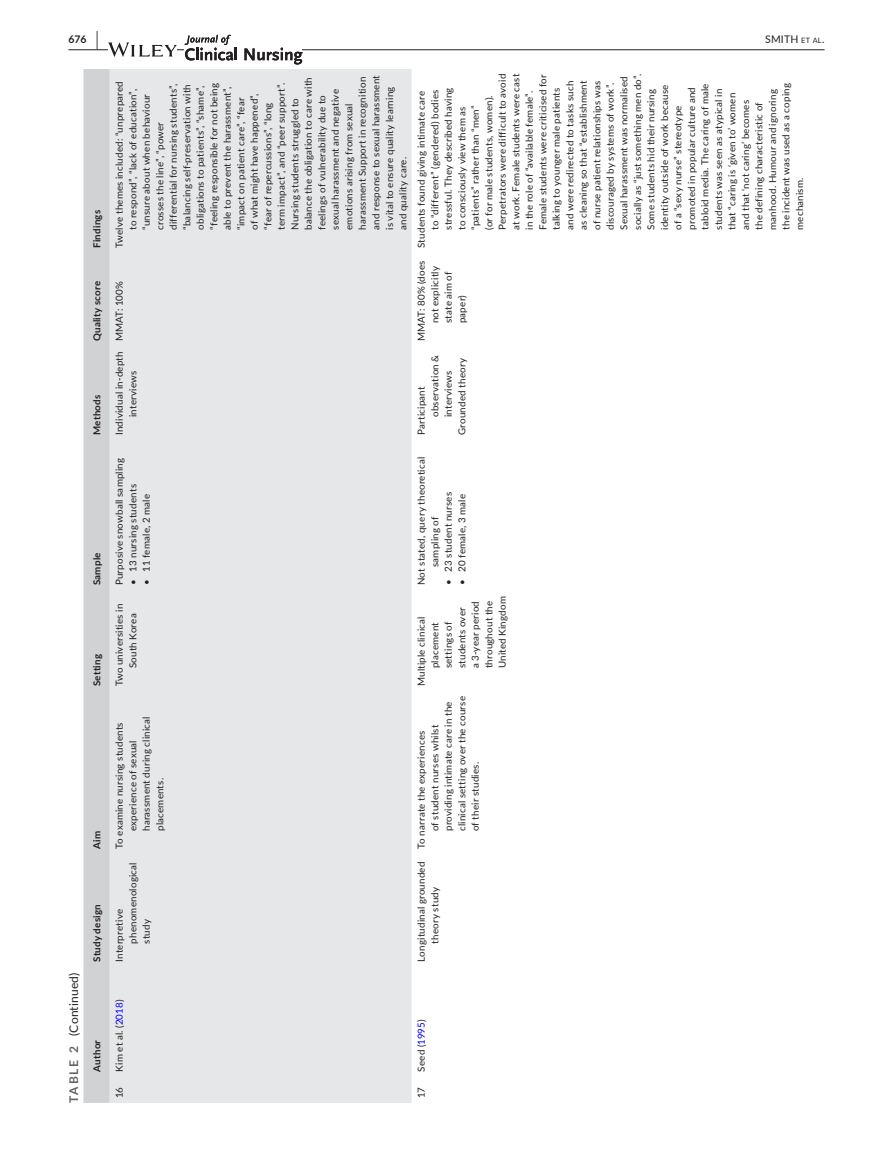
<style>
.page{position:relative;width:893px;height:1174px;background:#fff}
.page>*{position:absolute;margin:0;border:0;box-sizing:border-box;transform-origin:0 0}
.t1{font:12px "Lato";letter-spacing:.015em;color:#231f20}
.t2{font:10.5px "Lato";letter-spacing:.02em;color:#231f20}
.t3{font:700 10.5px "Lato";color:#231f20}
.t4{font:9.75px/13.5px "Lato";letter-spacing:.02em;color:#231f20}
.t5{font:700 9.75px "Lato";letter-spacing:.02em;color:#231f20}
.s1{font-size:19.5px}
.s2{font-size:7.35px}
.s3{font-weight:700;color:#636366}
.s4{color:#00f}
</style>
<div class="page">
<hr style="left:68px;top:49px;width:756px;height:1px;background:#231f20">
<svg style="left:108px;top:42px;width:69px;height:15px"></svg>
<div style="left:185px;top:35px;width:117px;height:30px;background:#fff"></div>
<svg style="left:185px;top:35px;width:52px;height:25px"></svg>
<svg style="left:244px;top:48px;width:58px;height:17px"></svg>
<svg style="left:83px;top:69px;width:27px;height:1033px;background:#d3d4d6"></svg>
<div style="left:110px;top:69px;width:302px;height:1033px;background:#e6e7e9"></div>
<p class="t3" style="left:68px;top:31px;width:31px">676 <span class="s1">|</span></p>
<p class="t2" style="left:765px;top:31px;width:61px">SMITH <span class="s2">et al</span>.</p>
<p class="t1" style="left:65px;top:1102px;width:132px;rotate:-90deg"><span class="s3">TABLE 2</span> (Continued)</p>
<p class="t5" style="left:90px;top:248px;width:39px;rotate:-90deg">Findings</p>
<p class="t5" style="left:90px;top:341px;width:62px;rotate:-90deg">Quality score</p>
<p class="t5" style="left:90px;top:435px;width:42px;rotate:-90deg">Methods</p>
<p class="t5" style="left:90px;top:585px;width:34px;rotate:-90deg">Sample</p>
<p class="t5" style="left:90px;top:686px;width:34px;rotate:-90deg">Setting</p>
<p class="t5" style="left:90px;top:849px;width:19px;rotate:-90deg">Aim</p>
<p class="t5" style="left:90px;top:961px;width:59px;rotate:-90deg">Study design</p>
<p class="t4" style="left:112px;top:230px;width:156px;text-indent:-18px;rotate:-90deg">Twelve themes included: “unprepared to respond”, “lack of education”, “unsure about when behaviour crosses the line”, “power differential for nursing students”, “balancing self-preservation with obligations to patients”, “shame”, “feeling responsible for not being able to prevent the harassment”, “impact on patient care”, “fear<br>of what might have happened”, “fear of repercussions”, “long<br>term impact”, and “peer support”.<br>Nursing students struggled to balance the obligation to care with feelings of vulnerability due to sexual harassment and negative emotions arising from sexual harassment Support in recognition and response to sexual harassment is vital to ensure quality learning and quality care.</p>
<p class="t4" style="left:112px;top:341px;width:62px;rotate:-90deg">MMAT: 100%</p>
<p class="t4" style="left:112px;top:435px;width:85px;text-align:center;rotate:-90deg">Individual in-depth interviews</p>
<p class="t4" style="left:112px;top:585px;width:129px;rotate:-90deg">Purposive snowball sampling</p>
<p class="t4" style="left:126px;top:585px;width:103px;rotate:-90deg">• 13 nursing students</p>
<p class="t4" style="left:139px;top:585px;width:92px;rotate:-90deg">• 11 female, 2 male</p>
<p class="t4" style="left:112px;top:668px;width:66px;text-indent:-18px;rotate:-90deg">Two universities in<br>South Korea</p>
<p class="t4" style="left:112px;top:831px;width:116px;text-indent:-18px;rotate:-90deg">To examine nursing students experience of sexual harassment during clinical placements.</p>
<p class="t4" style="left:112px;top:943px;width:83px;text-indent:-18px;rotate:-90deg">Interpretive phenomenological study</p>
<p class="t4" style="left:414px;top:230px;width:158px;text-indent:-18px;rotate:-90deg">Students found giving intimate care<br>to “different” (gendered) bodies stressful. They described having<br>to consciously view them as “patients” rather than “men”<br>(or for male students, women).<br>Perpetrators were difficult to avoid at work. Female students were cast in the role of “available female”.<br>Female students were criticised for talking to younger male patients and were redirected to tasks such as cleaning so that “establishment of nurse patient relationships was discouraged by systems of work”.<br>Sexual harassment was normalised socially as “just something men do”.<br>Some students hid their nursing identity outside of work because of a “sexy nurse” stereotype promoted in popular culture and tabloid media. The caring of male students was seen as atypical in that “caring is ‘given to’ women<br>and that ‘not caring’ becomes<br>the defining characteristic of manhood. Humour and ignoring the incident was used as a coping mechanism.</p>
<p class="t4" style="left:414px;top:323px;width:64px;text-indent:-18px;rotate:-90deg">MMAT: 80% (does not explicitly state aim of paper)</p>
<p class="t4" style="left:428px;top:417px;width:64px;rotate:-90deg">observation &amp;</p>
<p class="t4" style="left:455px;top:435px;width:78px;rotate:-90deg">Grounded theory</p>
<p class="t4" style="left:441px;top:417px;width:48px;rotate:-90deg">interviews</p>
<p class="t4" style="left:414px;top:435px;width:50px;rotate:-90deg">Participant</p>
<p class="t4" style="left:414px;top:567px;width:112px;text-indent:-18px;rotate:-90deg">Not stated, query theoretical sampling of</p>
<p class="t4" style="left:441px;top:585px;width:95px;rotate:-90deg">• 23 student nurses</p>
<p class="t4" style="left:455px;top:585px;width:93px;rotate:-90deg">• 20 female, 3 male</p>
<p class="t4" style="left:414px;top:668px;width:74px;text-indent:-18px;rotate:-90deg">Multiple clinical placement settings of students over<br>a 3-year period throughout the<br>United Kingdom</p>
<p class="t4" style="left:414px;top:831px;width:136px;text-indent:-18px;rotate:-90deg">To narrate the experiences<br>of student nurses whilst providing intimate care in the clinical setting over the course of their studies.</p>
<p class="t4" style="left:414px;top:943px;width:84px;text-indent:-18px;rotate:-90deg">Longitudinal grounded theory study</p>
<p class="t5" style="left:90px;top:1071px;width:33px;rotate:-90deg">Author</p>
<p class="t4" style="left:112px;top:1071px;width:73px;rotate:-90deg">Kim et al. (<span class="s4">2018</span>)</p>
<p class="t4" style="left:112px;top:1098px;width:13px;rotate:-90deg">16</p>
<p class="t4" style="left:414px;top:1071px;width:53px;rotate:-90deg">Seed (<span class="s4">1995</span>)</p>
<p class="t4" style="left:414px;top:1098px;width:13px;rotate:-90deg">17</p>
</div>
